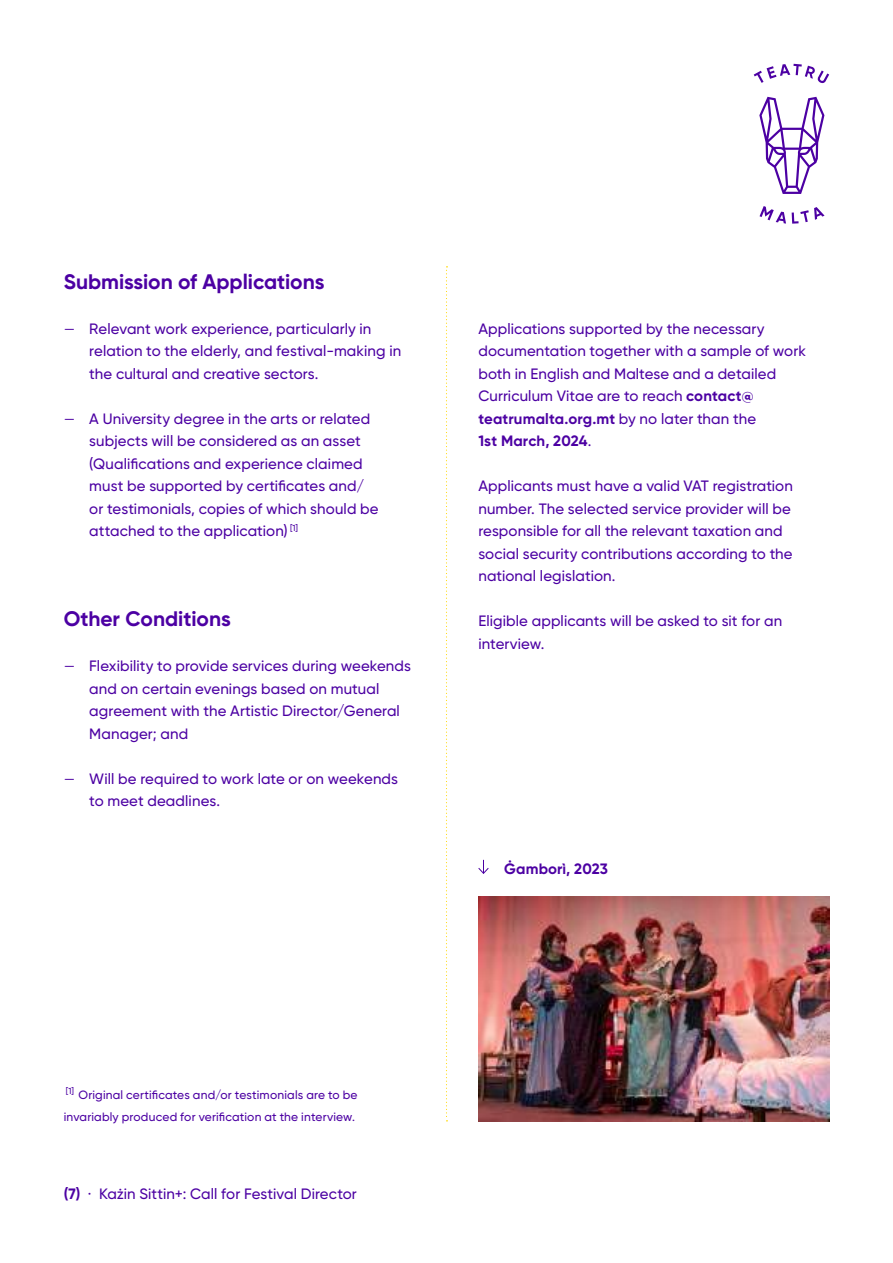
<style>
.page{position:relative;width:893px;height:1263px;background:#fff}
.page>*{position:absolute;margin:0;border:0;box-sizing:border-box;transform-origin:0 0}
.t1{font:700 21px "Gilroy";color:#4c00a3}
.t2{font:500 15px/22.5px "Gilroy";letter-spacing:.005em;color:#4c00a3}
.t3{font:700 15px "Gilroy";letter-spacing:.01em;color:#4c00a3}
.t4{font:500 12px/22.5px "Gilroy";letter-spacing:.015em;color:#4c00a3}
.s1{font-weight:400}
.s2{font-weight:700}
</style>
<div class="page">
<svg style="left:446px;top:266px;width:1px;height:855px"></svg>
<svg style="left:754px;top:64px;width:75px;height:19px"></svg>
<svg style="left:759px;top:206px;width:27px;height:18px"></svg>
<svg style="left:792px;top:207px;width:32px;height:17px"></svg>
<svg style="left:759px;top:97px;width:65px;height:97px"></svg>
<img style="left:478px;top:896px;width:351px;height:225px">
<svg style="left:478px;top:860px;width:11px;height:14px"></svg>
<h1 class="t1" style="left:64px;top:268px;width:262px">Submission of Applications</h1>
<p class="t2" style="left:89px;top:317px;width:314px;text-indent:-26px"><span class="s1">—</span> Relevant work experience, particularly in relation to the elderly, and festival-making in the cultural and creative sectors.</p>
<p class="t2" style="left:89px;top:407px;width:291px;text-indent:-26px"><span class="s1">—</span> A University degree in the arts or related subjects will be considered as an asset (Qualifications and experience claimed must be supported by certificates and/ or testimonials, copies of which should be attached to the application) <sup>[1]</sup></p>
<h1 class="t1" style="left:64px;top:606px;width:169px">Other Conditions</h1>
<p class="t2" style="left:89px;top:655px;width:323px;text-indent:-26px"><span class="s1">—</span> Flexibility to provide services during weekends and on certain evenings based on mutual agreement with the Artistic Director/General Manager; and</p>
<p class="t2" style="left:89px;top:767px;width:310px;text-indent:-26px"><span class="s1">—</span> Will be required to work late or on weekends to meet deadlines.</p>
<p class="t2" style="left:478px;top:317px;width:329px">Applications supported by the necessary documentation together with a sample of work both in English and Maltese and a detailed Curriculum Vitae are to reach <span class="s2">contact@ teatrumalta.org.mt</span> by no later than the<br><span class="s2">1st March, 2024</span>.</p>
<p class="t2" style="left:478px;top:475px;width:316px">Applicants must have a valid VAT registration number. The selected service provider will be responsible for all the relevant taxation and social security contributions according to the national legislation.</p>
<p class="t2" style="left:478px;top:610px;width:305px">Eligible applicants will be asked to sit for an interview.</p>
<p class="t3" style="left:504px;top:859px;width:105px">Ġamborì, 2023</p>
<p class="t4" style="left:64px;top:1083px;width:295px"><sup>[1]</sup> Original certificates and/or testimonials are to be invariably produced for verification at the interview.</p>
<p class="t2" style="left:64px;top:1182px;width:295px"><span class="s2">(7)</span> · Każin Sittin+: Call for Festival Director</p>
</div>
